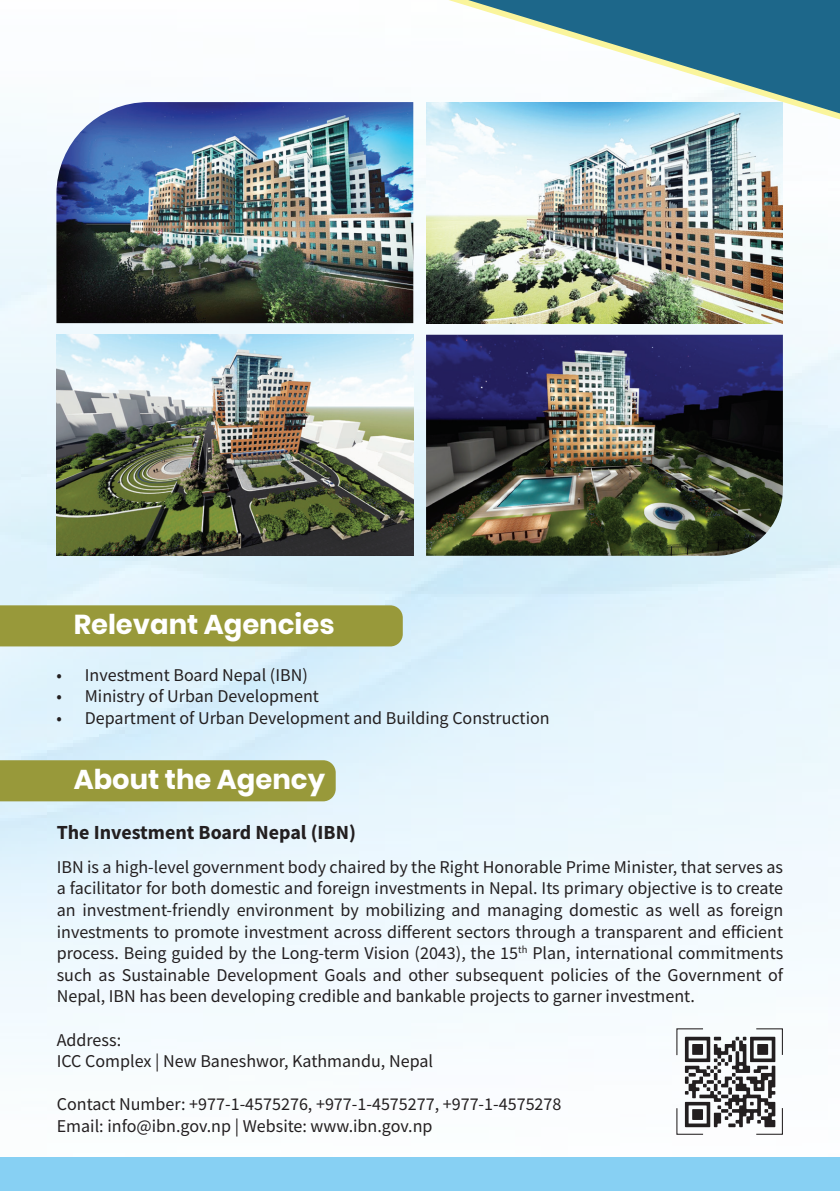
<style>
.page{position:relative;width:840px;height:1191px;background:#fff}
.page>*{position:absolute;margin:0;border:0;box-sizing:border-box;transform-origin:0 0}
.t1{font:700 27.4px "Poppins";color:#fff}
.t2{font:700 20px "Source Sans Pro";color:#231f20}
.t3{font:18px/21.6px "Source Sans Pro";color:#231f20;text-align:justify}
</style>
<div class="page">
<img style="left:0;top:102px;width:839px;height:953px">
<svg style="left:449px;top:0;width:390px;height:119px"></svg>
<div style="left:0;top:760px;width:335px;height:41px;background:#98993a"></div>
<div style="left:0;top:605px;width:402px;height:41px;background:#98993a"></div>
<svg style="left:468px;top:0;width:371px;height:113px;fill:#1d678a"></svg>
<img style="left:56px;top:102px;width:357px;height:221px">
<img style="left:56px;top:335px;width:357px;height:221px">
<img style="left:426px;top:102px;width:356px;height:221px">
<img style="left:426px;top:335px;width:356px;height:221px">
<div style="left:0;top:1157px;width:839px;height:34px;background:#87d0f3"></div>
<svg style="left:675px;top:1027px;width:108px;height:108px"></svg>
<p class="t1" style="left:74px;top:609px;width:262px">Relevant Agencies</p>
<p class="t3" style="left:56px;top:664px;width:253px">• Investment Board Nepal (IBN)</p>
<p class="t3" style="left:56px;top:685px;width:264px">• Ministry of Urban Development</p>
<p class="t3" style="left:56px;top:707px;width:494px">• Department of Urban Development and Building Construction</p>
<p class="t1" style="left:74px;top:763px;width:253px">About the Agency</p>
<p class="t2" style="left:57px;top:819px;width:300px">The Investment Board Nepal (IBN)</p>
<p class="t3" style="left:57px;top:856px;width:727px">IBN is a high-level government body chaired by the Right Honorable Prime Minister, that serves as a facilitator for both domestic and foreign investments in Nepal. Its primary objective is to create an investment-friendly environment by mobilizing and managing domestic as well as foreign investments to promote investment across different sectors through a transparent and efficient process. Being guided by the Long-term Vision (2043), the 15<sup>th</sup> Plan, international commitments such as Sustainable Development Goals and other subsequent policies of the Government of Nepal, IBN has been developing credible and bankable projects to garner investment.</p>
<p class="t3" style="left:57px;top:1028px;width:66px">Address:</p>
<p class="t3" style="left:57px;top:1050px;width:377px">ICC Complex | New Baneshwor, Kathmandu, Nepal</p>
<p class="t3" style="left:57px;top:1093px;width:506px">Contact Number: +977-1-4575276, +977-1-4575277, +977-1-4575278</p>
<p class="t3" style="left:57px;top:1115px;width:377px">Email: info@ibn.gov.np | Website: www.ibn.gov.np</p>
</div>
